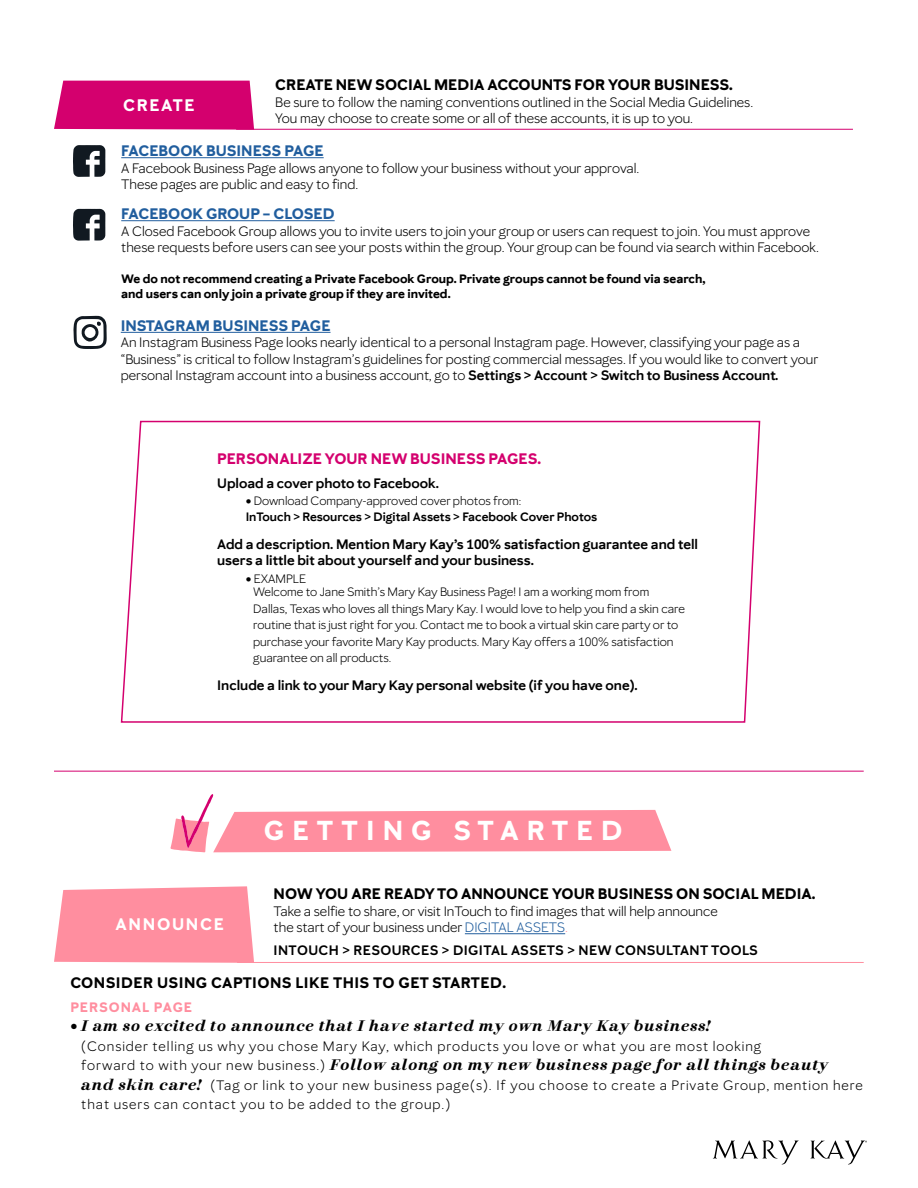
<style>
.page{position:relative;width:918px;height:1188px;background:#fff}
.page>*{position:absolute;margin:0;border:0;box-sizing:border-box;transform-origin:0 0}
.t1{font:700 27px "Mary Kay Sans";letter-spacing:.3em;color:#fff}
.t2{font:700 16.5px "Mary Kay Sans";letter-spacing:.1em;color:#fff}
.t3{font:italic 700 15px "Mary Kay Serif 000";letter-spacing:.07em;color:#000}
.t4{font:700 15px "Mary Kay Sans";color:#000}
.t5{font:700 15px "Mary Kay Sans";color:#215e9e}
.t6{font:700 15px "Mary Kay Sans";letter-spacing:.03em;color:#000}
.t7{font:700 15px "Mary Kay Sans";color:#d4006e}
.t8{font:13.5px/16.5px "Mary Kay Sans";color:#000}
.t9{font:13.5px/19.5px "Mary Kay Sans";letter-spacing:.07em;color:#000}
.t10{font:600 13.5px/16.2px "Mary Kay Sans";color:#000}
.t11{font:600 13.5px "Mary Kay Sans";letter-spacing:.03em;color:#000}
.t12{font:700 13.5px "Mary Kay Sans";letter-spacing:.07em;color:#ff8e9f}
.t13{font:12px/16.5px "Mary Kay Sans";color:#000}
.t14{font:700 12px/14.4px "Mary Kay Sans";color:#000}
.t15{font:600 12px "Mary Kay Sans";color:#000}
.s1{font-weight:600}
.s2{color:#215e9e}
.s3{color:#ff8e9f}
.s4{font-family:"Mary Kay Sans";font-style:normal}
.s5{font-family:"Mary Kay Sans";font-weight:400;font-style:normal;font-size:13.5px}
.s6{font-family:"Mary Kay Serif 000";font-weight:700;font-style:italic;font-size:15px}
</style>
<div class="page">
<svg style="left:54px;top:886px;width:200px;height:77px;background:#ff96a6"></svg>
<hr style="left:237px;top:962px;width:627px;height:1px;background:#ff8e9f">
<hr style="left:465px;top:933px;width:100px;height:1px;background:#215e9e">
<hr style="left:54px;top:771px;width:810px;height:1px;background:#d4006e">
<svg style="left:120px;top:420px;width:641px;height:303px"></svg>
<svg style="left:73px;top:316px;width:34px;height:33px"></svg>
<hr style="left:121px;top:332px;width:210px;height:1px;background:#215e9e">
<svg style="left:170px;top:794px;width:501px;height:59px"></svg>
<hr style="left:121px;top:157px;width:203px;height:1px;background:#215e9e">
<hr style="left:121px;top:220px;width:214px;height:1px;background:#215e9e">
<svg style="left:73px;top:145px;width:32px;height:32px"></svg>
<svg style="left:73px;top:209px;width:32px;height:32px"></svg>
<div style="left:54px;top:81px;width:200px;height:49px;background:#d4006e"></div>
<hr style="left:236px;top:129px;width:617px;height:1px;background:#d4006e">
<svg style="left:713px;top:1140px;width:86px;height:25px"></svg>
<svg style="left:810px;top:1140px;width:57px;height:25px"></svg>
<p class="t2" style="left:123px;top:95px;width:73px">CREATE</p>
<p class="t4" style="left:275px;top:76px;width:459px">CREATE NEW SOCIAL MEDIA ACCOUNTS FOR YOUR BUSINESS.</p>
<p class="t8" style="left:275px;top:94px;width:479px">Be sure to follow the naming conventions outlined in the Social Media Guidelines.<br>You may choose to create some or all of these accounts, it is up to you.</p>
<p class="t5" style="left:121px;top:142px;width:204px">FACEBOOK BUSINESS PAGE</p>
<p class="t8" style="left:121px;top:160px;width:520px">A Facebook Business Page allows anyone to follow your business without your approval.<br>These pages are public and easy to find.</p>
<p class="t5" style="left:121px;top:205px;width:215px">FACEBOOK GROUP – CLOSED</p>
<p class="t8" style="left:121px;top:223px;width:699px">A Closed Facebook Group allows you to invite users to join your group or users can request to join. You must approve these requests before users can see your posts within the group. Your group can be found via search within Facebook.</p>
<p class="t14" style="left:121px;top:272px;width:586px">We do not recommend creating a Private Facebook Group. Private groups cannot be found via search, and users can only join a private group if they are invited.</p>
<p class="t5" style="left:121px;top:316px;width:211px">INSTAGRAM BUSINESS PAGE</p>
<p class="t8" style="left:121px;top:334px;width:699px">An Instagram Business Page looks nearly identical to a personal Instagram page. However, classifying your page as a “Business” is critical to follow Instagram’s guidelines for posting commercial messages. If you would like to convert your personal Instagram account into a business account, go to <span class="s1">Settings &gt; Account &gt; Switch to Business Account.</span></p>
<p class="t7" style="left:217px;top:450px;width:326px">PERSONALIZE YOUR NEW BUSINESS PAGES.</p>
<p class="t10" style="left:217px;top:475px;width:223px">Upload a cover photo to Facebook.</p>
<p class="t13" style="left:246px;top:492px;width:277px">• Download Company-approved cover photos from:</p>
<p class="t15" style="left:246px;top:510px;width:353px">InTouch &gt; Resources &gt; Digital Assets &gt; Facebook Cover Photos</p>
<p class="t10" style="left:217px;top:536px;width:482px">Add a description. Mention Mary Kay’s 100% satisfaction guarantee and tell users a little bit about yourself and your business.</p>
<p class="t13" style="left:253px;top:572px;width:398px;line-height:13.5px;text-indent:-8px">• EXAMPLE<br>Welcome to Jane Smith’s Mary Kay Business Page! I am a working mom from</p>
<p class="t13" style="left:253px;top:600px;width:433px">Dallas, Texas who loves all things Mary Kay. I would love to help you find a skin care routine that is just right for you. Contact me to book a virtual skin care party or to purchase your favorite Mary Kay products. Mary Kay offers a 100% satisfaction guarantee on all products.</p>
<p class="t10" style="left:217px;top:677px;width:422px">Include a link to your Mary Kay personal website (if you have one).</p>
<p class="t2" style="left:116px;top:914px;width:110px">ANNOUNCE</p>
<h1 class="t1" style="left:264px;top:814px;width:360px">GETTING STARTED</h1>
<p class="t4" style="left:274px;top:885px;width:543px">NOW YOU ARE READY TO ANNOUNCE YOUR BUSINESS ON SOCIAL MEDIA.</p>
<p class="t8" style="left:274px;top:903px;width:446px">Take a selfie to share, or visit InTouch to find images that will help announce the start of your business under <span class="s2">DIGITAL ASSETS</span><span class="s3">.</span></p>
<p class="t11" style="left:274px;top:942px;width:486px">INTOUCH &gt; RESOURCES &gt; DIGITAL ASSETS &gt; NEW CONSULTANT TOOLS</p>
<p class="t6" style="left:70px;top:974px;width:437px">CONSIDER USING CAPTIONS LIKE THIS TO GET STARTED.</p>
<p class="t12" style="left:70px;top:999px;width:123px">PERSONAL PAGE</p>
<p class="t3" style="left:70px;top:1016px;width:641px"><span class="s4">•</span> I am so excited to announce that I have started my own Mary Kay business!</p>
<p class="t9" style="left:81px;top:1036px;width:682px">(Consider telling us why you chose Mary Kay, which products you love or what you are most looking</p>
<p class="t3" style="left:81px;top:1055px;width:748px"><span class="s5">forward to with your new business.)</span> Follow along on my new business page for all things beauty</p>
<p class="t9" style="left:81px;top:1075px;width:783px"><span class="s6">and skin care!</span> (Tag or link to your new business page(s). If you choose to create a Private Group, mention here that users can contact you to be added to the group.)</p>
</div>
